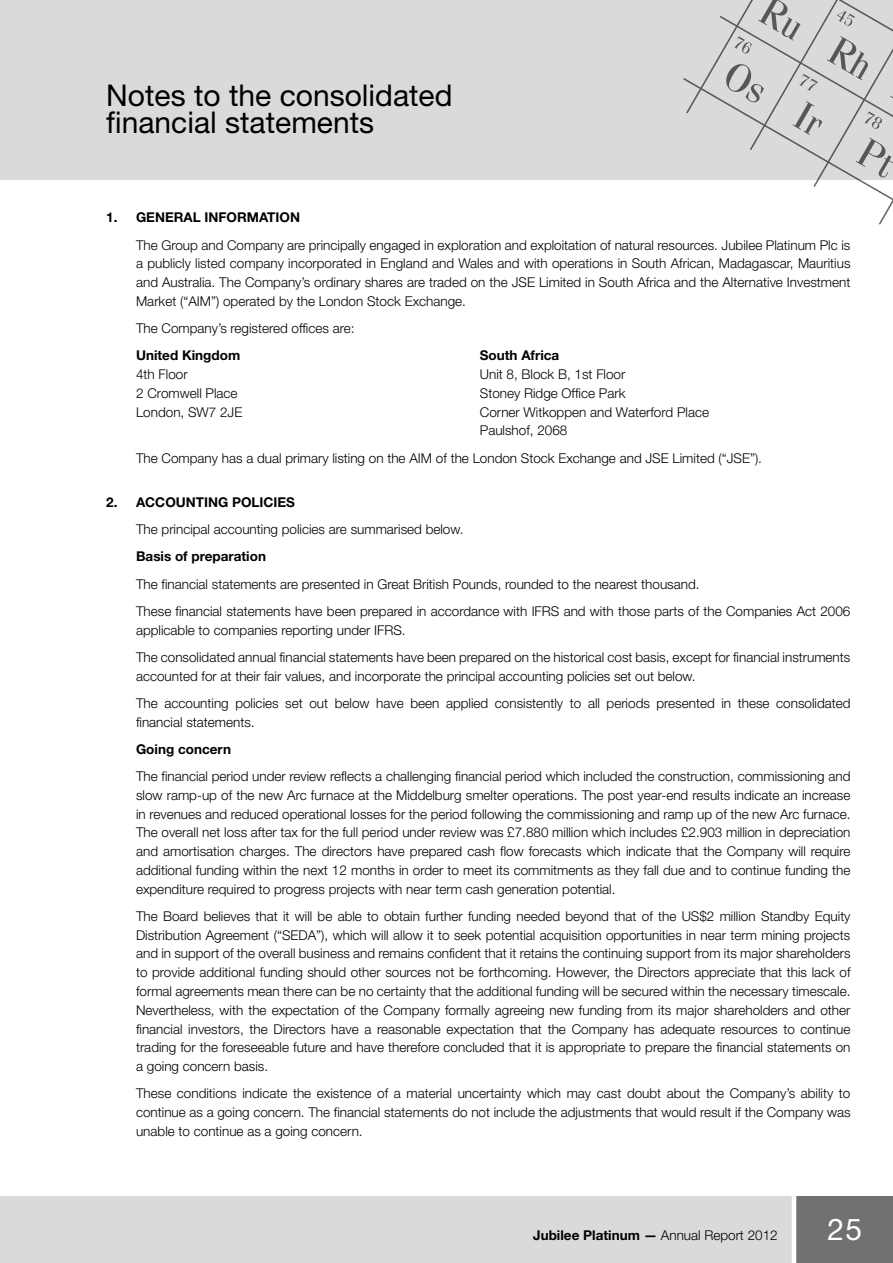
<style>
.page{position:relative;width:893px;height:1263px;background:#fff}
.page>*{position:absolute;margin:0;border:0;box-sizing:border-box;transform-origin:0 0}
.t1{font:30px/27px "Helvetica Neue LT Std";color:#000}
.t2{font:30px "Helvetica Neue LT Std";color:#fff}
.t3{font:300 13.5px/18.8px "Helvetica Neue LT Std";color:#000;text-align:justify}
.t4{font:700 13.5px "Helvetica Neue LT Std";color:#000}
.s1{font-weight:300}
</style>
<div class="page">
<div style="left:0;top:0;width:893px;height:180px;background:#d9dadb"></div>
<div style="left:0;top:1196px;width:893px;height:67px;background:#d9dadb"></div>
<svg style="left:683px;top:0;width:210px;height:225px"></svg>
<div style="left:794px;top:1196px;width:99px;height:67px;background:#707172"></div>
<hr style="left:792px;top:1190px;width:4px;height:73px;background:#fff">
<h1 class="t1" style="left:106px;top:82px;width:348px">Notes to the consolidated financial statements</h1>
<p class="t4" style="left:106px;top:209px;width:195px">1. GENERAL INFORMATION</p>
<p class="t3" style="left:136px;top:235px;width:716px">The Group and Company are principally engaged in exploration and exploitation of natural resources. Jubilee Platinum Plc is a publicly listed company incorporated in England and Wales and with operations in South African, Madagascar, Mauritius and Australia. The Company’s ordinary shares are traded on the JSE Limited in South Africa and the Alternative Investment Market (“AIM”) operated by the London Stock Exchange.</p>
<p class="t3" style="left:136px;top:319px;width:220px">The Company’s registered offices are:</p>
<p class="t4" style="left:136px;top:347px;width:106px">United Kingdom</p>
<p class="t4" style="left:480px;top:347px;width:81px">South Africa</p>
<p class="t3" style="left:136px;top:365px;width:53px">4th Floor</p>
<p class="t3" style="left:480px;top:365px;width:147px">Unit 8, Block B, 1st Floor</p>
<p class="t3" style="left:136px;top:383px;width:103px">2 Cromwell Place</p>
<p class="t3" style="left:480px;top:383px;width:147px">Stoney Ridge Office Park</p>
<p class="t3" style="left:136px;top:402px;width:108px">London, SW7 2JE</p>
<p class="t3" style="left:480px;top:402px;width:231px">Corner Witkoppen and Waterford Place<br>Paulshof, 2068</p>
<p class="t3" style="left:136px;top:448px;width:627px">The Company has a dual primary listing on the AIM of the London Stock Exchange and JSE Limited (“JSE”).</p>
<p class="t4" style="left:106px;top:494px;width:190px">2. ACCOUNTING POLICIES</p>
<p class="t3" style="left:136px;top:520px;width:329px">The principal accounting policies are summarised below.</p>
<p class="t4" style="left:136px;top:548px;width:131px">Basis of preparation</p>
<p class="t3" style="left:136px;top:570px;width:716px;line-height:27.3px">The financial statements are presented in Great British Pounds, rounded to the nearest thousand.<br>These financial statements have been prepared in accordance with IFRS and with those parts of the Companies Act 2006</p>
<p class="t3" style="left:136px;top:616px;width:716px;line-height:27.3px">applicable to companies reporting under IFRS.<br>The consolidated annual financial statements have been prepared on the historical cost basis, except for financial instruments</p>
<p class="t3" style="left:136px;top:662px;width:716px;line-height:27.3px">accounted for at their fair values, and incorporate the principal accounting policies set out below.<br>The accounting policies set out below have been applied consistently to all periods presented in these consolidated</p>
<p class="t3" style="left:136px;top:712px;width:120px">financial statements.</p>
<p class="t4" style="left:136px;top:741px;width:96px">Going concern</p>
<p class="t3" style="left:136px;top:767px;width:716px">The financial period under review reflects a challenging financial period which included the construction, commissioning and slow ramp-up of the new Arc furnace at the Middelburg smelter operations. The post year-end results indicate an increase in revenues and reduced operational losses for the period following the commissioning and ramp up of the new Arc furnace.<br>The overall net loss after tax for the full period under review was £7.880 million which includes £2.903 million in depreciation and amortisation charges. The directors have prepared cash flow forecasts which indicate that the Company will require additional funding within the next 12 months in order to meet its commitments as they fall due and to continue funding the expenditure required to progress projects with near term cash generation potential.</p>
<p class="t3" style="left:136px;top:906px;width:716px">The Board believes that it will be able to obtain further funding needed beyond that of the US$2 million Standby Equity Distribution Agreement (“SEDA”), which will allow it to seek potential acquisition opportunities in near term mining projects and in support of the overall business and remains confident that it retains the continuing support from its major shareholders to provide additional funding should other sources not be forthcoming. However, the Directors appreciate that this lack of formal agreements mean there can be no certainty that the additional funding will be secured within the necessary timescale.<br>Nevertheless, with the expectation of the Company formally agreeing new funding from its major shareholders and other financial investors, the Directors have a reasonable expectation that the Company has adequate resources to continue trading for the foreseeable future and have therefore concluded that it is appropriate to prepare the financial statements on a going concern basis.</p>
<p class="t3" style="left:136px;top:1084px;width:716px">These conditions indicate the existence of a material uncertainty which may cast doubt about the Company’s ability to continue as a going concern. The financial statements do not include the adjustments that would result if the Company was unable to continue as a going concern.</p>
<p class="t4" style="left:533px;top:1227px;width:246px">Jubilee Platinum — <span class="s1">Annual Report 2012</span></p>
<h1 class="t2" style="left:828px;top:1211px;width:36px">25</h1>
</div>
